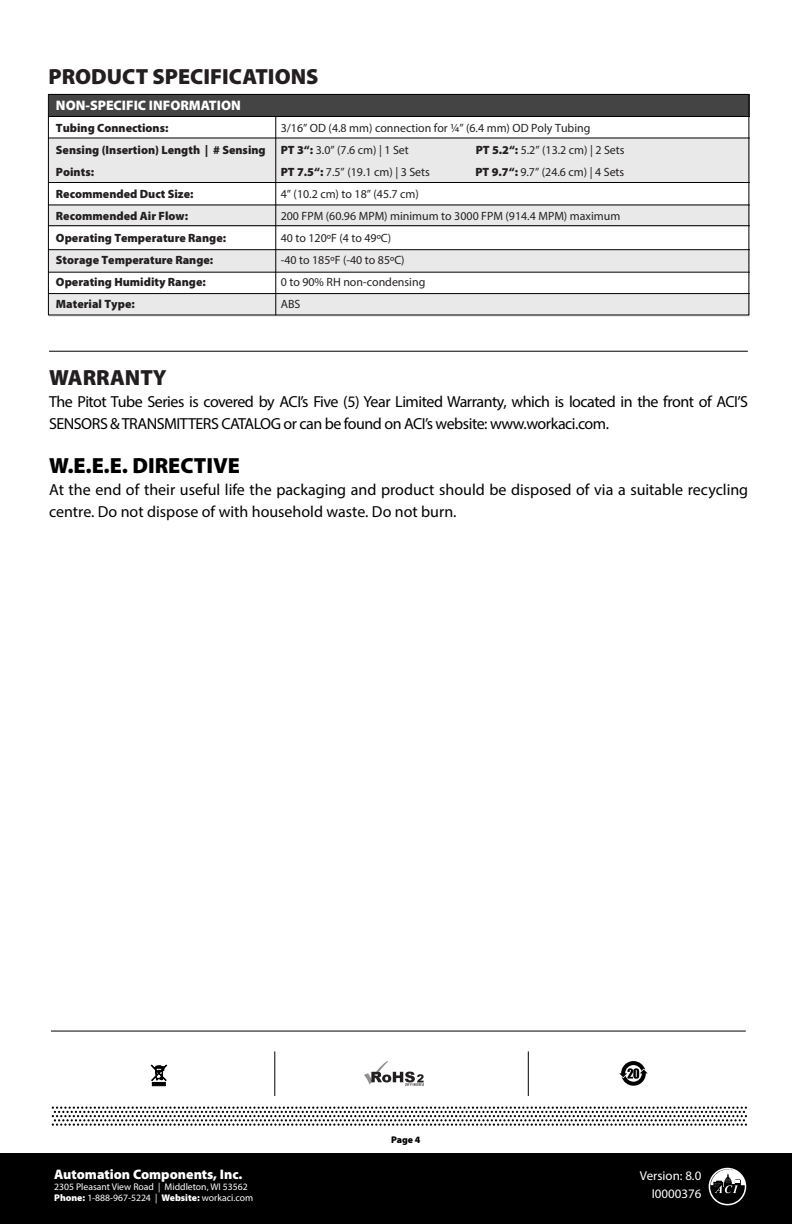
<style>
.page{position:relative;width:792px;height:1224px;background:#fff}
.page>*{position:absolute;margin:0;border:0;box-sizing:border-box;transform-origin:0 0}
.t1{font:900 22px "Myriad Pro";color:#231f20}
.t2{font:900 22px "Myriad Pro";color:#000}
.t3{font:16px/22px "Myriad Pro";letter-spacing:-.025em;color:#000}
.t4{font:16px/22px "Myriad Pro";color:#000}
.t5{font:900 13.8px "Myriad Pro";color:#fff}
.t6{font:13px/18.6px "Myriad Pro";color:#fff;text-align:right}
.t7{font:12px/22px "Myriad Pro";color:#231f20}
.t8{font:900 12px/22px "Myriad Pro";color:#231f20}
.t9{font:9.6px/11px "Myriad Pro";color:#fff}
.t10{font:900 9.6px "Myriad Pro";color:#000}
.s1{font-weight:900}
</style>
<div class="page">
<hr style="left:49px;top:351px;width:699px;height:1px;background:#000">
<svg style="left:52px;top:1107px;width:695px;height:19px"></svg>
<hr style="left:51px;top:1031px;width:695px;height:1px;background:#000">
<div style="left:152px;top:1082px;width:14px;height:4px;background:#000;border:1px solid #000"></div>
<svg style="left:150px;top:1064px;width:18px;height:18px"></svg>
<hr style="left:274px;top:1051px;width:1px;height:45px;background:#000">
<hr style="left:528px;top:1051px;width:1px;height:45px;background:#000">
<svg style="left:619px;top:1061px;width:29px;height:25px"></svg>
<svg style="left:364px;top:1061px;width:60px;height:25px"></svg>
<div style="left:0;top:1153px;width:792px;height:71px;background:#000"></div>
<svg style="left:709px;top:1168px;width:37px;height:37px"></svg>
<div style="left:49px;top:294px;width:701px;height:22px;background:#e9e9e9"></div>
<div style="left:49px;top:204px;width:701px;height:22px;background:#e9e9e9"></div>
<div style="left:49px;top:251px;width:701px;height:21px;background:#e9e9e9"></div>
<div style="left:49px;top:94px;width:701px;height:22px;background:#444445"></div>
<hr style="left:49px;top:225px;width:701px;height:1px;background:#000">
<hr style="left:49px;top:249px;width:701px;height:1px;background:#000">
<hr style="left:49px;top:293px;width:701px;height:1px;background:#000">
<hr style="left:49px;top:272px;width:701px;height:1px;background:#000">
<hr style="left:49px;top:205px;width:701px;height:1px;background:#000">
<div style="left:49px;top:138px;width:701px;height:45px;background:#e9e9e9"></div>
<hr style="left:49px;top:138px;width:701px;height:1px;background:#000">
<hr style="left:49px;top:182px;width:701px;height:1px;background:#000">
<hr style="left:49px;top:116px;width:701px;height:1px;background:#000">
<div style="left:48px;top:94px;width:701px;height:221px;border:1px solid #000"></div>
<hr style="left:275px;top:116px;width:1px;height:199px;background:#000">
<h1 class="t1" style="left:49px;top:64px;width:271px">PRODUCT SPECIFICATIONS</h1>
<p class="t5" style="left:56px;top:97px;width:186px">NON-SPECIFIC INFORMATION</p>
<p class="t8" style="left:56px;top:117px;width:211px">Tubing Connections:<br>Sensing (Insertion) Length | # Sensing<br>Points:<br>Recommended Duct Size:<br>Recommended Air Flow:<br>Operating Temperature Range:<br>Storage Temperature Range:<br>Operating Humidity Range:<br>Material Type:</p>
<p class="t7" style="left:281px;top:116px;width:311px">3/16” OD (4.8 mm) connection for ¼” (6.4 mm) OD Poly Tubing<br><span class="s1">PT 3“:</span> 3.0” (7.6 cm) | 1 Set</p>
<p class="t7" style="left:476px;top:138px;width:150px"><span class="s1">PT 5.2“:</span> 5.2” (13.2 cm) | 2 Sets</p>
<p class="t7" style="left:281px;top:160px;width:151px"><span class="s1">PT 7.5“:</span> 7.5” (19.1 cm) | 3 Sets</p>
<p class="t7" style="left:475px;top:160px;width:150px"><span class="s1">PT 9.7“:</span> 9.7” (24.6 cm) | 4 Sets</p>
<p class="t7" style="left:281px;top:182px;width:341px">4” (10.2 cm) to 18” (45.7 cm)<br>200 FPM (60.96 MPM) minimum to 3000 FPM (914.4 MPM) maximum<br>40 to 120ºF (4 to 49ºC)<br>-40 to 185ºF (-40 to 85ºC)<br>0 to 90% RH non-condensing<br>ABS</p>
<h1 class="t1" style="left:49px;top:365px;width:119px">WARRANTY</h1>
<h2 class="t3" style="left:49px;top:391px;width:701px">The Pitot Tube Series is covered by ACI’s Five (5) Year Limited Warranty, which is located in the front of ACI’S<br>SENSORS &amp; TRANSMITTERS CATALOG or can be found on ACI’s website: www.workaci.com.</h2>
<h1 class="t2" style="left:49px;top:453px;width:192px">W.E.E.E. DIRECTIVE</h1>
<h2 class="t4" style="left:49px;top:479px;width:701px">At the end of their useful life the packaging and product should be disposed of via a suitable recycling centre. Do not dispose of with household waste. Do not burn.</h2>
<p class="t5" style="left:54px;top:1166px;width:190px">Automation Components, Inc.</p>
<p class="t9" style="left:54px;top:1181px;width:200px">2305 Pleasant View Road | Middleton, WI 53562<br><span class="s1">Phone:</span> 1-888-967-5224 | <span class="s1">Website:</span> workaci.com</p>
<p class="t10" style="left:391px;top:1135px;width:31px">Page 4</p>
<p class="t6" style="left:640px;top:1166px;width:63px">Version: 8.0<br>I0000376</p>
</div>
